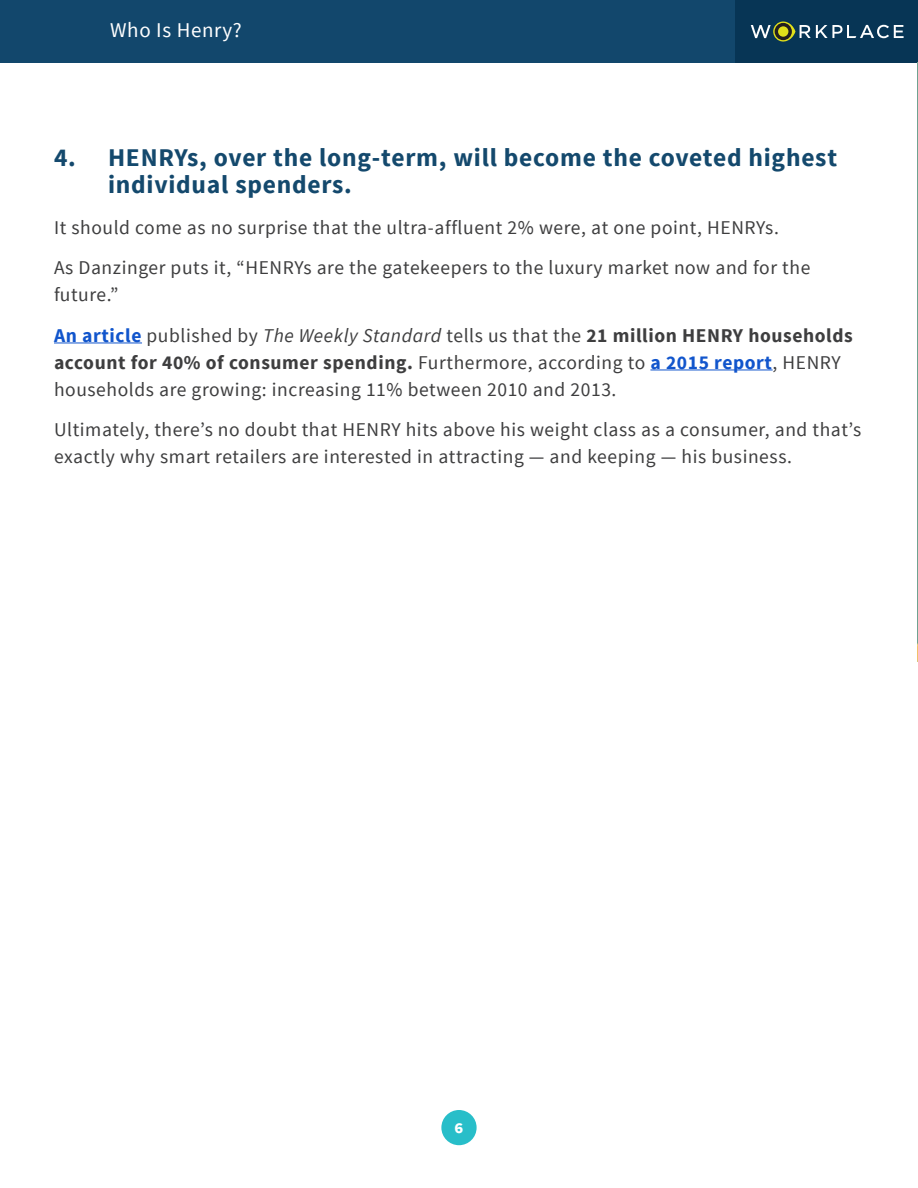
<style>
.page{position:relative;width:918px;height:1188px;background:#fff}
.page>*{position:absolute;margin:0;border:0;box-sizing:border-box;transform-origin:0 0}
.t1{font:700 25.5px/27px "Source Sans Pro";letter-spacing:.03em;color:#14496d}
.t2{font:21px "Source Sans Pro";letter-spacing:.03em;color:#fff}
.Body_Paragraphs{font:19.5px/27px "Source Sans Pro";letter-spacing:.03em;color:#3e3e3f}
.t3{font:700 18px "Source Sans Pro";color:#fff}
.s1{font-weight:700;color:#15c}
.s2{font-style:italic}
.s3{font-weight:700}
</style>
<div class="page">
<div style="left:441px;top:1110px;width:36px;height:35px;background:#28bec9;border-radius:50%"></div>
<div style="left:0;top:0;width:754px;height:62px;background:#12476c"></div>
<div style="left:736px;top:0;width:182px;height:62px;background:#073555"></div>
<svg style="left:751px;top:21px;width:153px;height:21px"></svg>
<svg style="left:775px;top:23px;width:17px;height:17px"></svg>
<div style="left:778px;top:26px;width:10px;height:11px;background:#e1e01a;border-radius:50%"></div>
<hr style="left:54px;top:342px;width:88px;height:1px;background:#15c">
<hr style="left:650px;top:369px;width:123px;height:1px;background:#15c">
<img style="left:917px;top:62px;width:1px;height:600px">
<p class="t2" style="left:110px;top:17px;width:133px">Who Is Henry?</p>
<p class="t1" style="left:108px;top:145px;width:731px;text-indent:-54px">4. HENRYs, over the long-term, will become the coveted highest individual spenders.</p>
<p class="Body_Paragraphs" style="left:54px;top:214px;width:726px">It should come as no surprise that the ultra-affluent 2% were, at one point, HENRYs.</p>
<p class="Body_Paragraphs" style="left:54px;top:254px;width:758px">As Danzinger puts it, “HENRYs are the gatekeepers to the luxury market now and for the future.”</p>
<p class="Body_Paragraphs" style="left:54px;top:322px;width:800px"><span class="s1">An article</span> published by <span class="s2">The Weekly Standard</span> tells us that the <span class="s3">21 million HENRY households account for 40% of consumer spending.</span> Furthermore, according to <span class="s1">a 2015 report</span>, HENRY households are growing: increasing 11% between 2010 and 2013.</p>
<p class="Body_Paragraphs" style="left:54px;top:416px;width:809px">Ultimately, there’s no doubt that HENRY hits above his weight class as a consumer, and that’s exactly why smart retailers are interested in attracting — and keeping — his business.</p>
<p class="t3" style="left:454px;top:1115px;width:11px">6</p>
</div>
